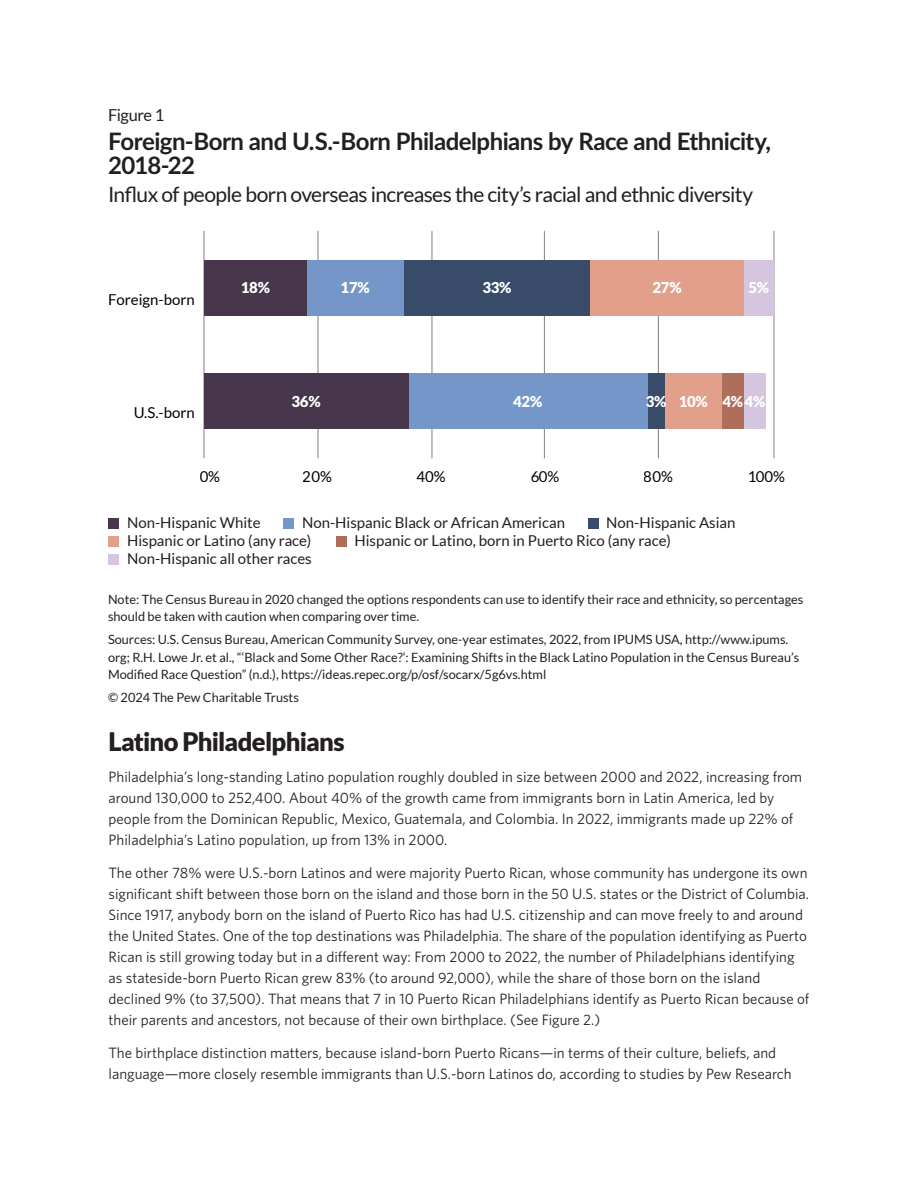
<style>
.page{position:relative;width:918px;height:1188px;background:#fff}
.page>*{position:absolute;margin:0;border:0;box-sizing:border-box;transform-origin:0 0}
.t1{font:900 25.5px "Lato";letter-spacing:-.03em;color:#231f20}
.HED{font:700 24px/24px "Lato";letter-spacing:-.02em;color:#231f20}
.DEK{font:21px "Lato";letter-spacing:-.03em;color:#231f20}
.Figure{font:16.5px "Lato";letter-spacing:-.03em;color:#231f20}
.Body{font:15px/21px "Whitney";color:#231f20}
.t2{font:15px/18px "Lato";color:#231f20}
.t3{font:15px "Lato";color:#000}
.t4{font:900 15px "Lato";letter-spacing:-.02em;color:#fff}
.Source{font:12.75px/17.2px "Lato";color:#231f20}
.Note_text{font:12.75px/17.2px "Lato";color:#231f20}
</style>
<div class="page">
<hr style="left:204px;top:231px;width:1px;height:227px;background:#808083">
<hr style="left:318px;top:231px;width:1px;height:227px;background:#808083">
<hr style="left:432px;top:231px;width:1px;height:227px;background:#808083">
<hr style="left:544px;top:231px;width:1px;height:227px;background:#808083">
<hr style="left:658px;top:231px;width:1px;height:227px;background:#808083">
<hr style="left:774px;top:231px;width:1px;height:227px;background:#808083">
<div style="left:744px;top:260px;width:30px;height:55px;background:#d6c5de"></div>
<div style="left:744px;top:374px;width:22px;height:55px;background:#d6c5de"></div>
<div style="left:722px;top:374px;width:22px;height:55px;background:#ae6e5a"></div>
<div style="left:590px;top:260px;width:154px;height:55px;background:#e29f8a"></div>
<div style="left:665px;top:374px;width:57px;height:55px;background:#e29f8a"></div>
<div style="left:403px;top:260px;width:187px;height:55px;background:#384b68"></div>
<div style="left:647px;top:374px;width:18px;height:55px;background:#384b68"></div>
<div style="left:307px;top:260px;width:96px;height:55px;background:#7496c9"></div>
<div style="left:408px;top:374px;width:239px;height:55px;background:#7496c9"></div>
<div style="left:204px;top:260px;width:103px;height:55px;background:#48374c"></div>
<div style="left:204px;top:374px;width:204px;height:55px;background:#48374c"></div>
<div style="left:284px;top:518px;width:10px;height:11px;background:#7496c9"></div>
<div style="left:109px;top:518px;width:10px;height:11px;background:#48374c"></div>
<div style="left:588px;top:518px;width:11px;height:11px;background:#384b68"></div>
<div style="left:336px;top:536px;width:11px;height:11px;background:#ae6e5a"></div>
<div style="left:109px;top:536px;width:10px;height:11px;background:#e29f8a"></div>
<div style="left:109px;top:554px;width:10px;height:11px;background:#d6c5de"></div>
<p class="Figure" style="left:108px;top:106px;width:58px">Figure 1</p>
<p class="HED" style="left:108px;top:128px;width:664px">Foreign-Born and U.S.-Born Philadelphians by Race and Ethnicity,<br>2018-22</p>
<p class="DEK" style="left:108px;top:183px;width:647px">Influx of people born overseas increases the city’s racial and ethnic diversity</p>
<p class="t3" style="left:108px;top:291px;width:88px">Foreign-born</p>
<p class="t3" style="left:133px;top:405px;width:63px">U.S.-born</p>
<p class="t4" style="left:241px;top:279px;width:31px">18%</p>
<p class="t4" style="left:341px;top:279px;width:31px">17%</p>
<p class="t4" style="left:292px;top:392px;width:31px">36%</p>
<p class="t4" style="left:482px;top:279px;width:31px">33%</p>
<p class="t4" style="left:513px;top:392px;width:31px">42%</p>
<p class="t4" style="left:653px;top:279px;width:31px">27%</p>
<p class="t4" style="left:749px;top:279px;width:22px">5%</p>
<p class="t4" style="left:646px;top:392px;width:22px">3%</p>
<p class="t4" style="left:679px;top:392px;width:88px">10% 4%4%</p>
<p class="t3" style="left:200px;top:468px;width:22px">0%</p>
<p class="t3" style="left:303px;top:468px;width:31px">20%</p>
<p class="t3" style="left:417px;top:468px;width:31px">40%</p>
<p class="t3" style="left:530px;top:468px;width:31px">60%</p>
<p class="t3" style="left:644px;top:468px;width:31px">80%</p>
<p class="t3" style="left:747px;top:468px;width:39px">100%</p>
<p class="t2" style="left:127px;top:514px;width:135px">Non-Hispanic White</p>
<p class="t2" style="left:302px;top:514px;width:265px">Non-Hispanic Black or African American</p>
<p class="t2" style="left:606px;top:514px;width:131px">Non-Hispanic Asian</p>
<p class="t2" style="left:127px;top:532px;width:186px">Hispanic or Latino (any race)<br>Non-Hispanic all other races</p>
<p class="t2" style="left:354px;top:532px;width:318px">Hispanic or Latino, born in Puerto Rico (any race)</p>
<p class="Note_text" style="left:108px;top:590px;width:697px">Note: The Census Bureau in 2020 changed the options respondents can use to identify their race and ethnicity, so percentages should be taken with caution when comparing over time.</p>
<p class="Source" style="left:108px;top:631px;width:693px">Sources: U.S. Census Bureau, American Community Survey, one-year estimates, 2022, from IPUMS USA, http://www.ipums. org; R.H. Lowe Jr. et al., “‘Black and Some Other Race?’: Examining Shifts in the Black Latino Population in the Census Bureau’s<br>Modified Race Question” (n.d.), https://ideas.repec.org/p/osf/socarx/5g6vs.html</p>
<p class="Source" style="left:108px;top:689px;width:192px">© 2024 The Pew Charitable Trusts</p>
<h1 class="t1" style="left:109px;top:727px;width:238px">Latino Philadelphians</h1>
<p class="Body" style="left:109px;top:766px;width:695px">Philadelphia’s long-standing Latino population roughly doubled in size between 2000 and 2022, increasing from around 130,000 to 252,400. About 40% of the growth came from immigrants born in Latin America, led by people from the Dominican Republic, Mexico, Guatemala, and Colombia. In 2022, immigrants made up 22% of Philadelphia’s Latino population, up from 13% in 2000.</p>
<p class="Body" style="left:109px;top:862px;width:702px">The other 78% were U.S.-born Latinos and were majority Puerto Rican, whose community has undergone its own significant shift between those born on the island and those born in the 50 U.S. states or the District of Columbia.<br>Since 1917, anybody born on the island of Puerto Rico has had U.S. citizenship and can move freely to and around the United States. One of the top destinations was Philadelphia. The share of the population identifying as Puerto Rican is still growing today but in a different way: From 2000 to 2022, the number of Philadelphians identifying as stateside-born Puerto Rican grew 83% (to around 92,000), while the share of those born on the island declined 9% (to 37,500). That means that 7 in 10 Puerto Rican Philadelphians identify as Puerto Rican because of their parents and ancestors, not because of their own birthplace. (See Figure 2.)</p>
<p class="Body" style="left:109px;top:1042px;width:685px">The birthplace distinction matters, because island-born Puerto Ricans—in terms of their culture, beliefs, and language—more closely resemble immigrants than U.S.-born Latinos do, according to studies by Pew Research</p>
</div>
